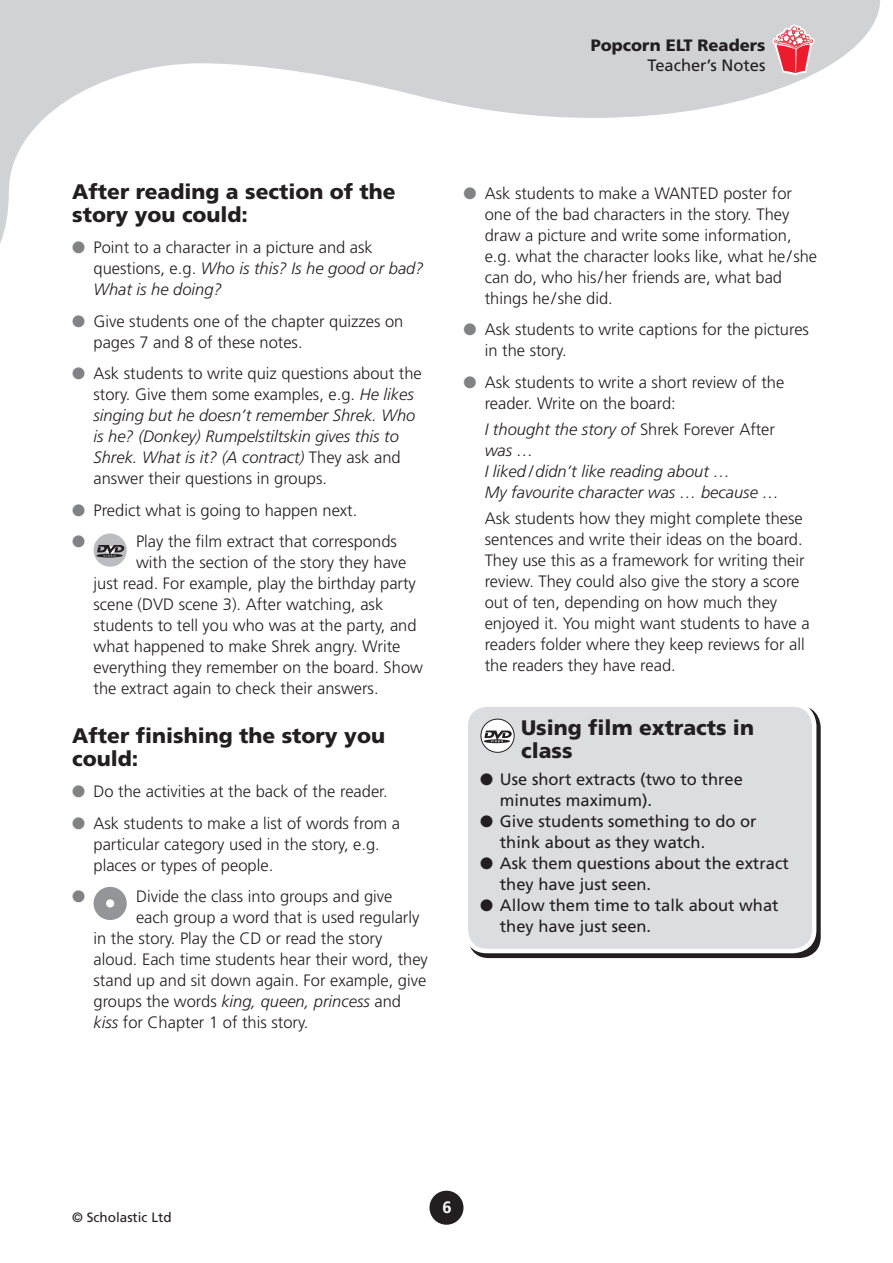
<style>
.page{position:relative;width:893px;height:1263px;background:#fff}
.page>*{position:absolute;margin:0;border:0;box-sizing:border-box;transform-origin:0 0}
.t1{font:900 21px/22.5px "Frutiger";color:#231f20}
.t2{font:300 16.5px/21px "Frutiger";color:#231f20}
.t3{font:16.5px/21px "Frutiger";color:#231f20}
.t4{font:italic 300 16.5px/21px "Frutiger";color:#231f20}
.t5{font:900 16.5px "Frutiger";color:#231f20}
.t6{font:16.5px "Zapf Dingbats ITC";color:#808285}
.t7{font:700 16.5px "Frutiger";color:#fff}
.t8{font:13.5px "Frutiger";color:#231f20}
.s1{color:#808285}
.s2{font-style:italic}
.s3{font-style:normal}
</style>
<div class="page">
<svg style="left:0;top:0;width:880px;height:243px"></svg>
<div style="left:429px;top:1191px;width:34px;height:34px;background:#231f20;border-radius:50%"></div>
<svg style="left:772px;top:25px;width:43px;height:51px;background:#e8949c"></svg>
<div style="left:94px;top:533px;width:33px;height:34px;background:#bcbdc0;border-radius:50%"></div>
<svg style="left:96px;top:545px;width:29px;height:13px"></svg>
<div style="left:94px;top:887px;width:33px;height:33px;background:#939598;border-radius:50%"></div>
<div style="left:107px;top:900px;width:6px;height:7px;background:#fff;border-radius:50%"></div>
<div style="left:106px;top:899px;width:8px;height:8px;border:2px solid #fff;border-radius:50%"></div>
<svg style="left:468px;top:706px;width:353px;height:252px;background:#3a3737"></svg>
<div style="left:466px;top:705px;width:348px;height:246px;background:#dcdddf;border-radius:21px"></div>
<div style="left:463px;top:702px;width:353px;height:251px;border:4px solid #fff;border-radius:21px"></div>
<div style="left:481px;top:719px;width:33px;height:33px;background:#fff;border-radius:50%"></div>
<div style="left:481px;top:719px;width:33px;height:34px;border:1px solid #231f20;border-radius:50%"></div>
<svg style="left:484px;top:730px;width:28px;height:13px"></svg>
<p class="t5" style="left:591px;top:35px;width:176px">Popcorn ELT Readers</p>
<p class="t3" style="left:647px;top:54px;width:119px">Teacher’s Notes</p>
<p class="t1" style="left:72px;top:180px;width:325px">After reading a section of the story you could:</p>
<p class="t2" style="left:94px;top:237px;width:332px;text-indent:-21px"><span class="s1">●</span> Point to a character in a picture and ask questions, e.g. <span class="s2">Who is this? Is he good or bad?<br>What is he doing?</span></p>
<p class="t2" style="left:94px;top:310px;width:311px;text-indent:-21px"><span class="s1">●</span> Give students one of the chapter quizzes on pages 7 and 8 of these notes.</p>
<p class="t2" style="left:94px;top:363px;width:330px;text-indent:-21px"><span class="s1">●</span> Ask students to write quiz questions about the story. Give them some examples, e.g. <span class="s2">He likes singing but he doesn’t remember Shrek. Who is he? (Donkey) Rumpelstiltskin gives this to Shrek. What is it? (A contract)</span> They ask and answer their questions in groups.</p>
<p class="t2" style="left:72px;top:499px;width:287px"><span class="s1">●</span> Predict what is going to happen next.</p>
<p class="t6" style="left:72px;top:534px;width:15px">●</p>
<p class="t2" style="left:136px;top:531px;width:262px">Play the film extract that corresponds</p>
<p class="t2" style="left:136px;top:552px;width:272px">with the section of the story they have</p>
<p class="t2" style="left:94px;top:573px;width:324px">just read. For example, play the birthday party</p>
<p class="t2" style="left:94px;top:594px;width:291px">scene (DVD scene 3). After watching, ask</p>
<p class="t2" style="left:94px;top:615px;width:325px">students to tell you who was at the party, and</p>
<p class="t2" style="left:94px;top:636px;width:308px">what happened to make Shrek angry. Write</p>
<p class="t2" style="left:94px;top:657px;width:331px">everything they remember on the board. Show</p>
<p class="t2" style="left:94px;top:678px;width:287px">the extract again to check their answers.</p>
<p class="t1" style="left:72px;top:724px;width:314px">After finishing the story you could:</p>
<p class="t2" style="left:72px;top:781px;width:317px"><span class="s1">●</span> Do the activities at the back of the reader.</p>
<p class="t2" style="left:94px;top:812px;width:308px;text-indent:-21px"><span class="s1">●</span> Ask students to make a list of words from a particular category used in the story, e.g. places or types of people.</p>
<p class="t6" style="left:72px;top:888px;width:15px">●</p>
<p class="t2" style="left:136px;top:886px;width:258px">Divide the class into groups and give</p>
<p class="t2" style="left:136px;top:907px;width:285px">each group a word that is used regularly</p>
<p class="t2" style="left:94px;top:928px;width:290px">in the story. Play the CD or read the story</p>
<p class="t2" style="left:94px;top:949px;width:336px">aloud. Each time students hear their word, they</p>
<p class="t2" style="left:94px;top:970px;width:334px">stand up and sit down again. For example, give</p>
<p class="t4" style="left:94px;top:991px;width:309px"><span class="s3">groups the words</span> king, queen, princess <span class="s3">and</span></p>
<p class="t2" style="left:94px;top:1012px;width:216px"><span class="s2">kiss</span> for Chapter 1 of this story.</p>
<p class="t2" style="left:485px;top:183px;width:334px;text-indent:-21px"><span class="s1">●</span> Ask students to make a WANTED poster for one of the bad characters in the story. They draw a picture and write some information, e.g. what the character looks like, what he/she can do, who his/her friends are, what bad things he/she did.</p>
<p class="t2" style="left:485px;top:319px;width:326px;text-indent:-21px"><span class="s1">●</span> Ask students to write captions for the pictures in the story.</p>
<p class="t2" style="left:485px;top:372px;width:301px;text-indent:-21px"><span class="s1">●</span> Ask students to write a short review of the reader. Write on the board:</p>
<p class="t4" style="left:485px;top:419px;width:296px">I thought the story of <span class="s3">Shrek Forever After </span>was …<br>I liked / didn’t like reading about …<br>My favourite character was … because …</p>
<p class="t2" style="left:485px;top:508px;width:326px">Ask students how they might complete these sentences and write their ideas on the board.<br>They use this as a framework for writing their review. They could also give the story a score out of ten, depending on how much they enjoyed it. You might want students to have a readers folder where they keep reviews for all the readers they have read.</p>
<p class="t1" style="left:521px;top:716px;width:234px">Using film extracts in class</p>
<p class="t3" style="left:500px;top:768px;width:244px;text-indent:-20px">● Use short extracts (two to three minutes maximum).</p>
<p class="t3" style="left:500px;top:810px;width:258px;text-indent:-20px">● Give students something to do or think about as they watch.</p>
<p class="t3" style="left:500px;top:852px;width:290px;text-indent:-20px">● Ask them questions about the extract they have just seen.</p>
<p class="t3" style="left:500px;top:894px;width:280px;text-indent:-20px">● Allow them time to talk about what they have just seen.</p>
<p class="t8" style="left:72px;top:1210px;width:101px">© Scholastic Ltd</p>
<p class="t7" style="left:442px;top:1198px;width:11px">6</p>
</div>
